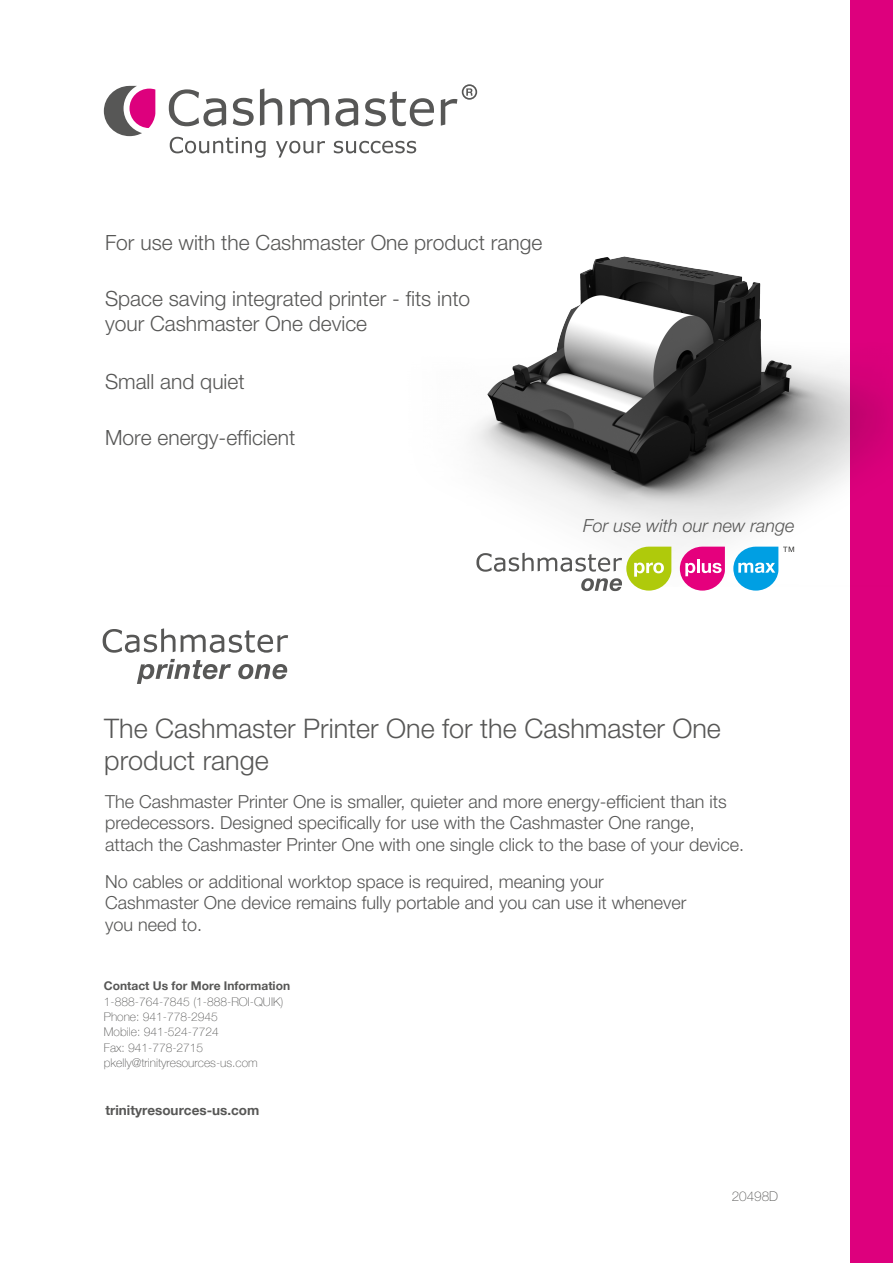
<style>
.page{position:relative;width:893px;height:1263px;background:#fff}
.page>*{position:absolute;margin:0;border:0;box-sizing:border-box;transform-origin:0 0}
.t1{font:300 27px/32.4px "Helvetica Neue";color:#575756}
.t2{font:300 21px/25.2px "Helvetica Neue";color:#575756}
.t3{font:300 18px/21.6px "Helvetica Neue";color:#575756}
.t4{font:italic 300 18px "Helvetica Neue";color:#575756}
.t5{font:700 13.5px "Helvetica Neue";color:#575756}
.t6{font:100 13.5px "Helvetica Neue";color:#575756}
.t7{font:100 12px/15.5px "Helvetica Neue";color:#575756}
.t8{font:700 12px "Helvetica Neue";color:#575756}
</style>
<div class="page">
<div style="left:850px;top:0;width:43px;height:1263px;background:#dd007d"></div>
<img style="left:473px;top:256px;width:419px;height:317px">
<svg style="left:137px;top:659px;width:150px;height:25px"></svg>
<svg style="left:103px;top:628px;width:185px;height:25px"></svg>
<svg style="left:104px;top:86px;width:51px;height:50px"></svg>
<svg style="left:170px;top:137px;width:246px;height:21px"></svg>
<svg style="left:169px;top:84px;width:308px;height:42px"></svg>
<svg style="left:476px;top:547px;width:195px;height:44px"></svg>
<svg style="left:680px;top:547px;width:45px;height:44px"></svg>
<svg style="left:733px;top:547px;width:61px;height:44px"></svg>
<p class="t2" style="left:105px;top:229px;width:439px">For use with the Cashmaster One product range</p>
<p class="t2" style="left:105px;top:285px;width:367px">Space saving integrated printer - fits into your Cashmaster One device</p>
<p class="t2" style="left:105px;top:367px;width:141px">Small and quiet</p>
<p class="t2" style="left:105px;top:424px;width:192px">More energy-efficient</p>
<p class="t4" style="left:583px;top:511px;width:213px">For use with our new range</p>
<h1 class="t1" style="left:104px;top:710px;width:618px">The Cashmaster Printer One for the Cashmaster One product range</h1>
<p class="t3" style="left:105px;top:789px;width:641px">The Cashmaster Printer One is smaller, quieter and more energy-efficient than its predecessors. Designed specifically for use with the Cashmaster One range, attach the Cashmaster Printer One with one single click to the base of your device.</p>
<p class="t3" style="left:105px;top:869px;width:583px">No cables or additional worktop space is required, meaning your<br>Cashmaster One device remains fully portable and you can use it whenever you need to.</p>
<p class="t8" style="left:104px;top:976px;width:188px">Contact Us for More Information</p>
<p class="t7" style="left:104px;top:993px;width:181px">1-888-764-7845 (1-888-ROI-QUIK)<br>Phone: 941-778-2945<br>Mobile: 941-524-7724<br>Fax: 941-778-2715 pkelly@trinityresources-us.com</p>
<p class="t5" style="left:105px;top:1099px;width:155px">trinityresources-us.com</p>
<p class="t6" style="left:732px;top:1189px;width:48px">20498D</p>
</div>
